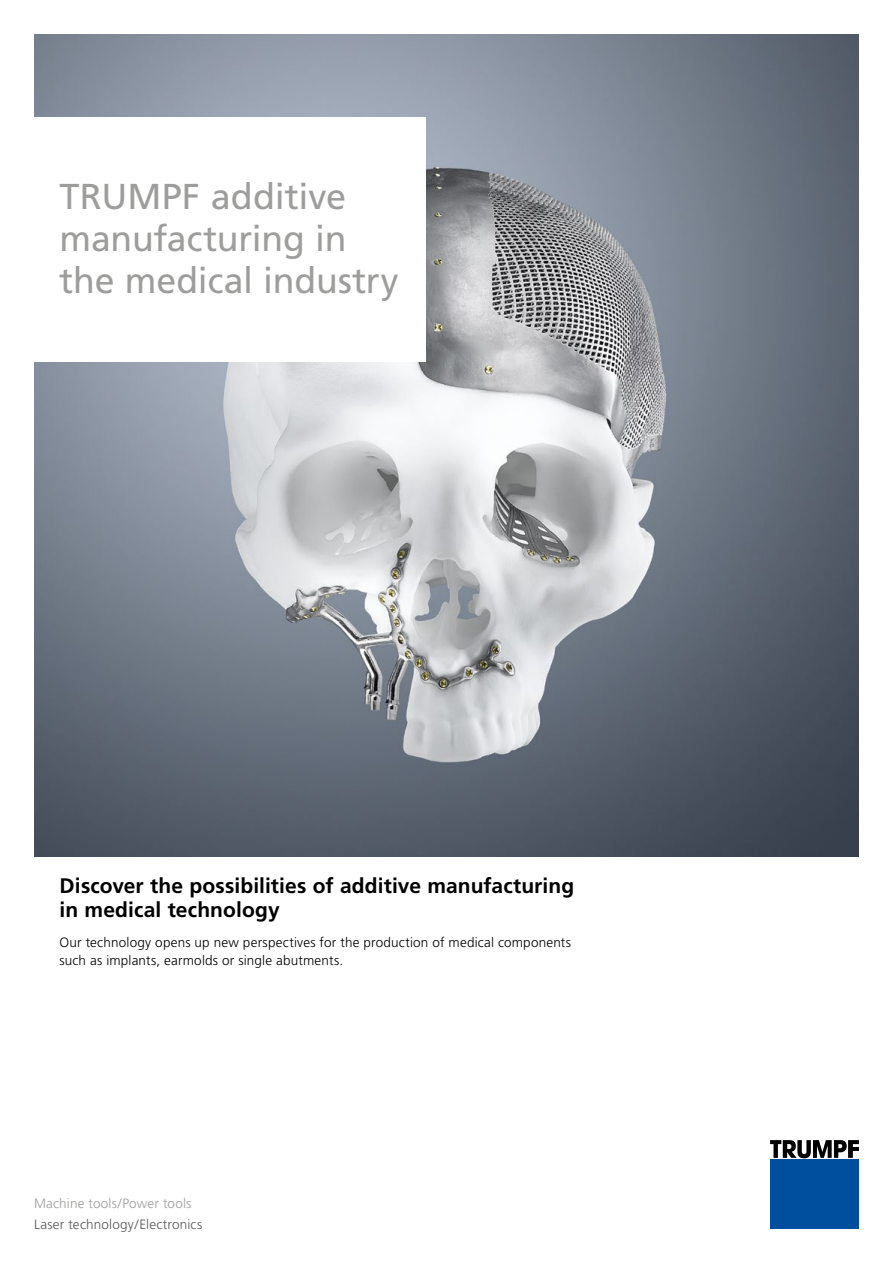
<style>
.page{position:relative;width:893px;height:1263px;background:#fff}
.page>*{position:absolute;margin:0;border:0;box-sizing:border-box;transform-origin:0 0}
.t1{font:36px/42px "Frutiger LT Pro";letter-spacing:-.005em;color:#9d9d9c}
.t2{font:700 21px/24px "Frutiger LT Pro";letter-spacing:.005em;color:#000}
.t3{font:300 13.5px/18px "Frutiger LT Pro";letter-spacing:.015em;color:#000}
.t4{font:300 13.5px "Frutiger LT Pro";letter-spacing:.015em;color:#575756}
.t5{font:300 13.5px "Frutiger LT Pro";letter-spacing:.01em;color:#9d9d9c}
</style>
<div class="page">
<img style="left:34px;top:34px;width:825px;height:823px">
<div style="left:0;top:117px;width:425px;height:244px;background:#fff"></div>
<div style="left:770px;top:1160px;width:89px;height:69px;background:#004f9f"></div>
<svg style="left:770px;top:1140px;width:89px;height:18px"></svg>
<h1 class="t1" style="left:60px;top:175px;width:341px">TRUMPF additive manufacturing in the medical industry</h1>
<h2 class="t2" style="left:60px;top:873px;width:516px">Discover the possibilities of additive manufacturing in medical technology</h2>
<p class="t3" style="left:60px;top:933px;width:513px">Our technology opens up new perspectives for the production of medical components such as implants, earmolds or single abutments.</p>
<p class="t5" style="left:34px;top:1195px;width:159px">Machine tools/Power tools</p>
<p class="t4" style="left:34px;top:1216px;width:170px">Laser technology/Electronics</p>
</div>
